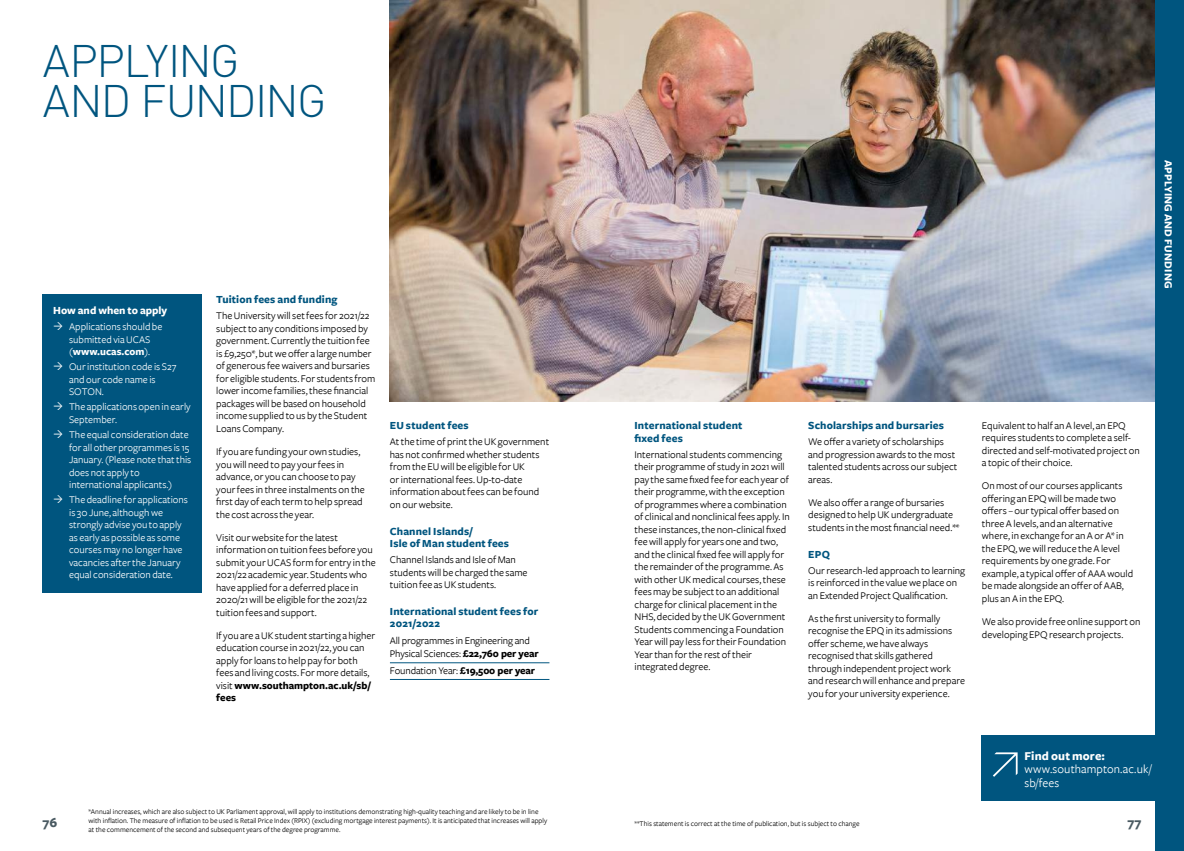
<style>
.page{position:relative;width:1184px;height:851px;background:#fff}
.page>*{position:absolute;margin:0;border:0;box-sizing:border-box;transform-origin:0 0}
.t1{font:300 45px/40px "DINOT";letter-spacing:-.035em;color:#00557f}
.t2{font:700 13.75px "Freight Sans";color:#495961}
.t3{font:12.5px/13.8px "Freight Sans";letter-spacing:.005em;color:#fff}
.t4{font:700 12.5px "Freight Sans";letter-spacing:.005em;color:#fff}
.t5{font:700 11.25px/12.5px "Freight Sans";letter-spacing:.015em;color:#00557f}
.t6{font:700 11.25px "Freight Sans";letter-spacing:.005em;color:#fff}
.t7{font:10.62px/12.5px "Freight Sans";color:#000}
.t8{font:10.62px/12.5px "Freight Sans";color:#fff}
.t9{font:7.5px/8.8px "Freight Sans";color:#000}
.s1{font-weight:700}
</style>
<div class="page">
<hr style="left:390px;top:662px;width:159px;height:1px;background:#00557f">
<hr style="left:390px;top:679px;width:159px;height:1px;background:#00557f">
<div style="left:43px;top:294px;width:159px;height:298px;background:#00557f"></div>
<div style="left:981px;top:735px;width:202px;height:66px;background:#00557f"></div>
<svg style="left:993px;top:752px;width:24px;height:24px"></svg>
<img style="left:390px;top:0;width:765px;height:401px">
<div style="left:1155px;top:0;width:28px;height:850px;background:#00557f"></div>
<h1 class="t1" style="left:43px;top:40px;width:285px">APPLYING<br>AND FUNDING</h1>
<p class="t6" style="left:53px;top:304px;width:116px">How and when to apply</p>
<p class="t8" style="left:69px;top:320px;width:95px">Applications should be submitted via UCAS (<span class="s1">www.ucas.com</span>).</p>
<p class="t8" style="left:69px;top:360px;width:109px">Our institution code is S27 and our code name is<br>SOTON.</p>
<p class="t8" style="left:69px;top:401px;width:123px">The applications open in early<br>September.</p>
<p class="t8" style="left:69px;top:428px;width:124px">The equal consideration date for all other programmes is 15<br>January. (Please note that this does not apply to international applicants.)</p>
<p class="t8" style="left:69px;top:493px;width:120px">The deadline for applications is 30 June, although we strongly advise you to apply as early as possible as some courses may no longer have vacancies after the January equal consideration date.</p>
<p class="t5" style="left:216px;top:294px;width:123px">Tuition fees and funding</p>
<p class="t7" style="left:216px;top:310px;width:161px">The University will set fees for 2021/22 subject to any conditions imposed by government. Currently the tuition fee is £9,250*, but we offer a large number of generous fee waivers and bursaries for eligible students. For students from lower income families, these financial packages will be based on household income supplied to us by the Student Loans Company.</p>
<p class="t7" style="left:216px;top:445px;width:150px">If you are funding your own studies, you will need to pay your fees in advance, or you can choose to pay your fees in three instalments on the first day of each term to help spread the cost across the year.</p>
<p class="t7" style="left:216px;top:531px;width:161px">Visit our website for the latest information on tuition fees before you submit your UCAS form for entry in the 2021/22 academic year. Students who have applied for a deferred place in 2020/21 will be eligible for the 2021/22 tuition fees and support.</p>
<p class="t7" style="left:216px;top:629px;width:161px">If you are a UK student starting a higher education course in 2021/22, you can apply for loans to help pay for both fees and living costs. For more details, visit <span class="s1">www.southampton.ac.uk/sb/ fees</span></p>
<p class="t5" style="left:390px;top:419px;width:80px">EU student fees</p>
<p class="t7" style="left:390px;top:436px;width:161px">At the time of print the UK government has not confirmed whether students from the EU will be eligible for UK<br>or international fees. Up-to-date information about fees can be found on our website.</p>
<p class="t5" style="left:390px;top:525px;width:121px">Channel Islands/<br>Isle of Man student fees</p>
<p class="t7" style="left:390px;top:553px;width:139px">Channel Islands and Isle of Man students will be charged the same tuition fee as UK students.</p>
<p class="t5" style="left:390px;top:605px;width:150px">International student fees for<br>2021/2022</p>
<p class="t7" style="left:390px;top:634px;width:150px;line-height:13.1px">All programmes in Engineering and<br>Physical Sciences: <span class="s1">£22,760 per year</span></p>
<p class="t7" style="left:390px;top:664px;width:147px">Foundation Year: <span class="s1">£19,500 per year</span></p>
<p class="t6" style="left:1174px;top:159px;width:130px;rotate:90deg">APPLYING AND FUNDING</p>
<p class="t5" style="left:634px;top:419px;width:109px">International student fixed fees</p>
<p class="t7" style="left:634px;top:448px;width:157px">International students commencing their programme of study in 2021 will pay the same fixed fee for each year of their programme, with the exception of programmes where a combination of clinical and nonclinical fees apply. In these instances, the non-clinical fixed fee will apply for years one and two, and the clinical fixed fee will apply for the remainder of the programme. As with other UK medical courses, these fees may be subject to an additional charge for clinical placement in the NHS, decided by the UK Government Students commencing a Foundation Year will pay less for their Foundation Year than for the rest of their integrated degree.</p>
<p class="t5" style="left:808px;top:419px;width:137px">Scholarships and bursaries</p>
<p class="t7" style="left:808px;top:436px;width:151px">We offer a variety of scholarships and progression awards to the most talented students across our subject areas.</p>
<p class="t7" style="left:808px;top:496px;width:153px">We also offer a range of bursaries designed to help UK undergraduate students in the most financial need.**</p>
<p class="t5" style="left:808px;top:548px;width:23px">EPQ</p>
<p class="t7" style="left:808px;top:564px;width:158px">Our research-led approach to learning is reinforced in the value we place on an Extended Project Qualification.</p>
<p class="t7" style="left:808px;top:612px;width:158px">As the first university to formally recognise the EPQ in its admissions offer scheme, we have always recognised that skills gathered through independent project work and research will enhance and prepare you for your university experience.</p>
<p class="t7" style="left:981px;top:419px;width:159px">Equivalent to half an A level, an EPQ requires students to complete a self&shy;directed and self-motivated project on a topic of their choice.</p>
<p class="t7" style="left:981px;top:480px;width:153px">On most of our courses applicants offering an EPQ will be made two offers – our typical offer based on three A levels, and an alternative where, in exchange for an A or A* in the EPQ, we will reduce the A level requirements by one grade. For example, a typical offer of AAA would be made alongside an offer of AAB, plus an A in the EPQ.</p>
<p class="t7" style="left:981px;top:615px;width:160px">We also provide free online support on developing EPQ research projects.</p>
<p class="t4" style="left:1024px;top:748px;width:82px">Find out more:</p>
<p class="t3" style="left:1024px;top:762px;width:129px">www.southampton.ac.uk/ sb/fees</p>
<p class="t9" style="left:89px;top:807px;width:460px">*Annual increases, which are also subject to UK Parliament approval, will apply to institutions demonstrating high-quality teaching and are likely to be in line with inflation. The measure of inflation to be used is Retail Price Index (RPIX) (excluding mortgage interest payments). It is anticipated that increases will apply at the commencement of the second and subsequent years of the degree programme.</p>
<p class="t2" style="left:43px;top:814px;width:16px">76</p>
<p class="t2" style="left:1127px;top:814px;width:16px">77</p>
<p class="t9" style="left:634px;top:819px;width:227px">**This statement is correct at the time of publication, but is subject to change</p>
</div>
